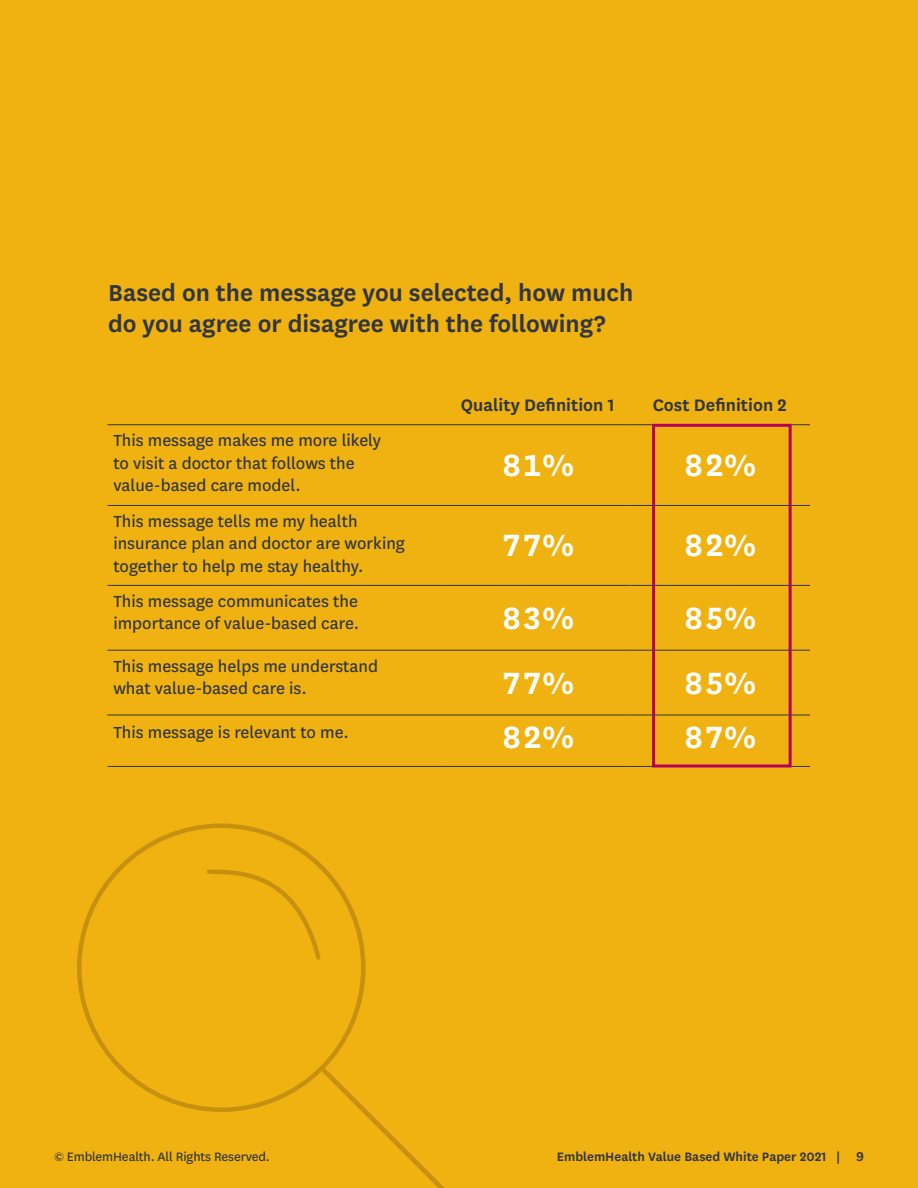
<style>
.page{position:relative;width:918px;height:1188px;background:#efb211}
.page>*{position:absolute;margin:0;border:0;box-sizing:border-box;transform-origin:0 0}
.t1{font:600 36px "National";color:#fff}
.Questions{font:600 27px/31.5px "National";color:#323640}
.t2{font:600 19.5px "National";color:#323640}
.t3{font:18.75px/22.5px "National";color:#323640}
.t4{font:600 15px "National";color:#323640}
.t5{font:600 14.25px "National";color:#323640}
.body_12_15{font:14.25px "National";letter-spacing:-.01em;color:#323640}
</style>
<div class="page">
<hr style="left:107px;top:424px;width:339px;height:1px;background:#323640">
<hr style="left:446px;top:424px;width:184px;height:1px;background:#323640">
<hr style="left:630px;top:424px;width:180px;height:1px;background:#323640">
<hr style="left:446px;top:505px;width:184px;height:1px;background:#323640">
<hr style="left:630px;top:505px;width:180px;height:1px;background:#323640">
<hr style="left:107px;top:505px;width:339px;height:1px;background:#323640">
<hr style="left:107px;top:585px;width:339px;height:1px;background:#323640">
<hr style="left:446px;top:585px;width:184px;height:1px;background:#323640">
<hr style="left:630px;top:585px;width:180px;height:1px;background:#323640">
<hr style="left:107px;top:650px;width:339px;height:1px;background:#323640">
<hr style="left:446px;top:650px;width:184px;height:1px;background:#323640">
<hr style="left:630px;top:650px;width:180px;height:1px;background:#323640">
<hr style="left:107px;top:715px;width:339px;height:1px;background:#323640">
<hr style="left:446px;top:715px;width:184px;height:1px;background:#323640">
<hr style="left:630px;top:715px;width:180px;height:1px;background:#323640">
<hr style="left:107px;top:766px;width:339px;height:1px;background:#323640">
<hr style="left:446px;top:766px;width:184px;height:1px;background:#323640">
<hr style="left:630px;top:766px;width:180px;height:1px;background:#323640">
<svg style="left:77px;top:823px;width:368px;height:365px"></svg>
<svg style="left:651px;top:423px;width:142px;height:345px"></svg>
<p class="Questions" style="left:108px;top:275px;width:527px">Based on the message you selected, how much do you agree or disagree with the following?</p>
<p class="t3" style="left:113px;top:428px;width:269px">This message makes me more likely to visit a doctor that follows the value-based care model.</p>
<p class="t3" style="left:113px;top:509px;width:293px">This message tells me my health insurance plan and doctor are working together to help me stay healthy.</p>
<p class="t3" style="left:113px;top:589px;width:247px">This message communicates the importance of value-based care.</p>
<p class="t3" style="left:113px;top:654px;width:266px">This message helps me understand what value-based care is.</p>
<p class="t2" style="left:461px;top:392px;width:155px">Quality Definition 1</p>
<p class="t2" style="left:653px;top:392px;width:136px">Cost Definition 2</p>
<p class="t1" style="left:502px;top:440px;width:74px">81%</p>
<p class="t1" style="left:684px;top:440px;width:74px">82%</p>
<p class="t1" style="left:502px;top:520px;width:74px">77%</p>
<p class="t1" style="left:684px;top:520px;width:74px">82%</p>
<p class="t1" style="left:502px;top:593px;width:74px">83%</p>
<p class="t1" style="left:684px;top:593px;width:74px">85%</p>
<p class="t1" style="left:502px;top:658px;width:74px">77%</p>
<p class="t1" style="left:684px;top:658px;width:74px">85%</p>
<p class="t3" style="left:113px;top:720px;width:237px">This message is relevant to me.</p>
<p class="t1" style="left:502px;top:712px;width:74px">82%</p>
<p class="t1" style="left:684px;top:712px;width:74px">87%</p>
<p class="body_12_15" style="left:54px;top:1147px;width:217px">© EmblemHealth. All Rights Reserved.</p>
<p class="t5" style="left:557px;top:1147px;width:285px">EmblemHealth Value Based White Paper 2021 |</p>
<p class="t4" style="left:856px;top:1146px;width:9px">9</p>
</div>
